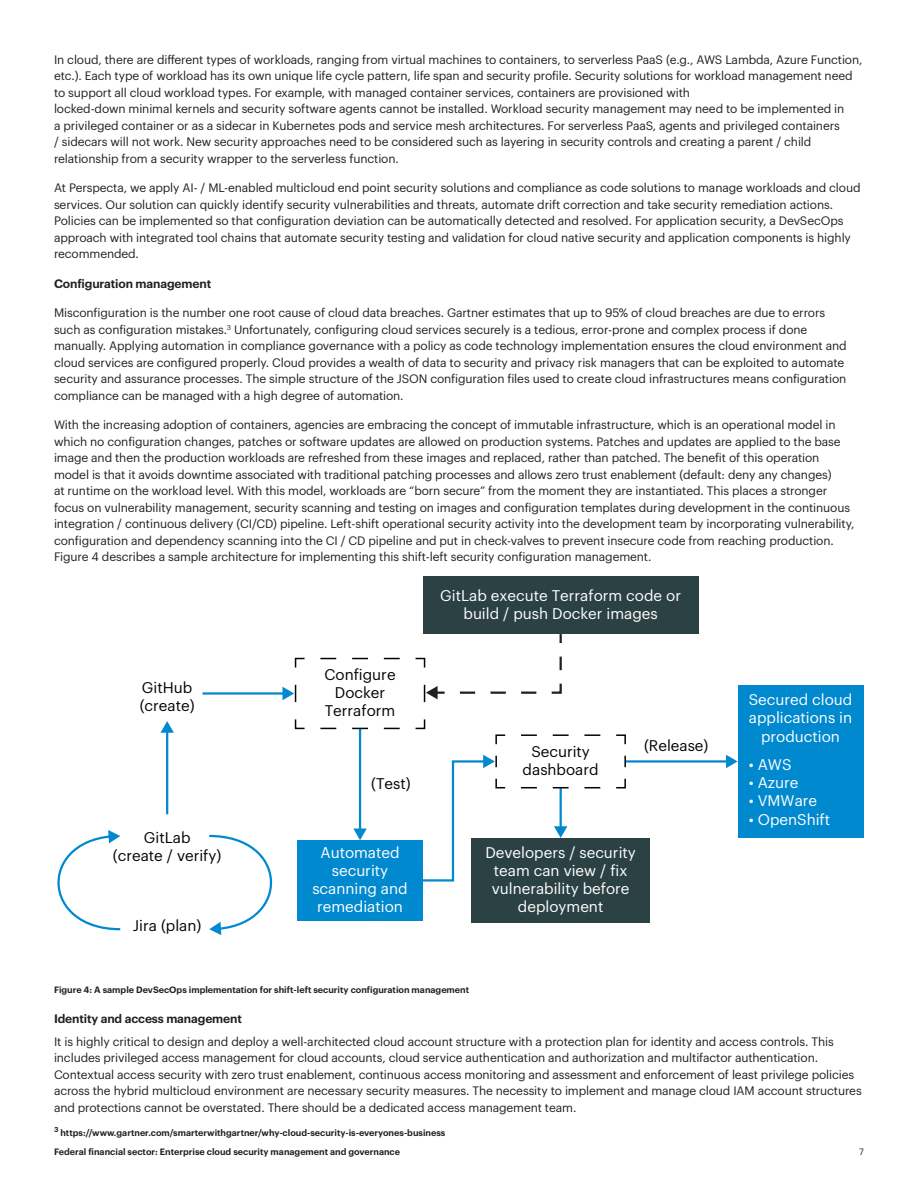
<style>
.page{position:relative;width:918px;height:1188px;background:#fff}
.page>*{position:absolute;margin:0;border:0;box-sizing:border-box;transform-origin:0 0}
.t1{font:15.15px/18.1px "Graphik";color:#fff;text-align:center}
.t2{font:15.15px/18.1px "Graphik";color:#040503;text-align:center}
.Body_Copy_8pt{font:12px/16.5px "Graphik";letter-spacing:-.01em;color:#231f20}
.Body_Copy_8pt-2{font:600 12px "Graphik";letter-spacing:-.01em;color:#231f20}
.Footer_6pt__left_ali{font:600 9px "Graphik";color:#231f20}
.t3{font:9px "Graphik";color:#231f20}
</style>
<div class="page">
<hr style="left:359px;top:728px;width:2px;height:102px;background:#0089cf">
<svg style="left:353px;top:829px;width:14px;height:11px"></svg>
<hr style="left:202px;top:692px;width:82px;height:3px;background:#0089cf">
<hr style="left:166px;top:731px;width:2px;height:83px;background:#0089cf">
<svg style="left:160px;top:721px;width:14px;height:12px"></svg>
<svg style="left:57px;top:830px;width:64px;height:101px"></svg>
<svg style="left:209px;top:834px;width:64px;height:101px"></svg>
<hr style="left:560px;top:788px;width:2px;height:40px;background:#0089cf">
<svg style="left:554px;top:826px;width:13px;height:12px"></svg>
<svg style="left:560px;top:634px;width:2px;height:9px"></svg>
<svg style="left:551px;top:657px;width:11px;height:37px"></svg>
<svg style="left:459px;top:692px;width:77px;height:2px"></svg>
<hr style="left:625px;top:760px;width:103px;height:3px;background:#0089cf">
<svg style="left:726px;top:755px;width:12px;height:13px"></svg>
<svg style="left:521px;top:787px;width:79px;height:1px"></svg>
<svg style="left:521px;top:734px;width:80px;height:2px"></svg>
<svg style="left:616px;top:734px;width:10px;height:11px"></svg>
<svg style="left:616px;top:756px;width:11px;height:33px"></svg>
<svg style="left:320px;top:728px;width:80px;height:1px"></svg>
<svg style="left:294px;top:719px;width:11px;height:11px"></svg>
<svg style="left:282px;top:684px;width:14px;height:18px"></svg>
<svg style="left:294px;top:657px;width:11px;height:11px"></svg>
<svg style="left:320px;top:658px;width:80px;height:1px"></svg>
<svg style="left:415px;top:657px;width:11px;height:11px"></svg>
<svg style="left:424px;top:685px;width:21px;height:18px"></svg>
<div style="left:738px;top:685px;width:125px;height:153px;background:#0089cf"></div>
<div style="left:297px;top:840px;width:126px;height:81px;background:#0089cf"></div>
<div style="left:471px;top:838px;width:179px;height:85px;background:#2b4144"></div>
<svg style="left:415px;top:719px;width:91px;height:163px"></svg>
<div style="left:423px;top:577px;width:275px;height:57px;background:#2b4144"></div>
<p class="Body_Copy_8pt" style="left:54px;top:50px;width:810px">In cloud, there are different types of workloads, ranging from virtual machines to containers, to serverless PaaS (e.g., AWS Lambda, Azure Function, etc.). Each type of workload has its own unique life cycle pattern, life span and security profile. Security solutions for workload management need to support all cloud workload types. For example, with managed container services, containers are provisioned with<br>locked-down minimal kernels and security software agents cannot be installed. Workload security management may need to be implemented in<br>a privileged container or as a sidecar in Kubernetes pods and service mesh architectures. For serverless PaaS, agents and privileged containers<br>/ sidecars will not work. New security approaches need to be considered such as layering in security controls and creating a parent / child relationship from a security wrapper to the serverless function.</p>
<p class="Body_Copy_8pt" style="left:54px;top:179px;width:808px">At Perspecta, we apply AI- / ML-enabled multicloud end point security solutions and compliance as code solutions to manage workloads and cloud services. Our solution can quickly identify security vulnerabilities and threats, automate drift correction and take security remediation actions.<br>Policies can be implemented so that configuration deviation can be automatically detected and resolved. For application security, a DevSecOps approach with integrated tool chains that automate security testing and validation for cloud native security and application components is highly recommended.</p>
<p class="Body_Copy_8pt-2" style="left:54px;top:274px;width:159px">Configuration management</p>
<p class="Body_Copy_8pt" style="left:54px;top:304px;width:794px">Misconfiguration is the number one root cause of cloud data breaches. Gartner estimates that up to 95% of cloud breaches are due to errors such as configuration mistakes.<sup>3</sup> Unfortunately, configuring cloud services securely is a tedious, error-prone and complex process if done manually. Applying automation in compliance governance with a policy as code technology implementation ensures the cloud environment and cloud services are configured properly. Cloud provides a wealth of data to security and privacy risk managers that can be exploited to automate security and assurance processes. The simple structure of the JSON configuration files used to create cloud infrastructures means configuration compliance can be managed with a high degree of automation.</p>
<p class="Body_Copy_8pt" style="left:54px;top:415px;width:802px">With the increasing adoption of containers, agencies are embracing the concept of immutable infrastructure, which is an operational model in which no configuration changes, patches or software updates are allowed on production systems. Patches and updates are applied to the base image and then the production workloads are refreshed from these images and replaced, rather than patched. The benefit of this operation model is that it avoids downtime associated with traditional patching processes and allows zero trust enablement (default: deny any changes)<br>at runtime on the workload level. With this model, workloads are “born secure” from the moment they are instantiated. This places a stronger focus on vulnerability management, security scanning and testing on images and configuration templates during development in the continuous integration / continuous delivery (CI/CD) pipeline. Left-shift operational security activity into the development team by incorporating vulnerability, configuration and dependency scanning into the CI / CD pipeline and put in check-valves to prevent insecure code from reaching production.<br>Figure 4 describes a sample architecture for implementing this shift-left security configuration management.</p>
<p class="t2" style="left:140px;top:677px;width:56px;text-align:left">GitHub (create)</p>
<p class="t2" style="left:113px;top:827px;width:110px">GitLab<br>(create / verify)</p>
<p class="t2" style="left:133px;top:915px;width:70px">Jira (plan)</p>
<p class="t2" style="left:324px;top:664px;width:73px">Configure<br>Docker<br>Terraform</p>
<p class="t2" style="left:371px;top:773px;width:41px">(Test)</p>
<p class="t1" style="left:312px;top:842px;width:97px">Automated security scanning and remediation</p>
<p class="t1" style="left:440px;top:585px;width:242px">GitLab execute Terraform code or build / push Docker images</p>
<p class="t2" style="left:523px;top:741px;width:78px">Security dashboard</p>
<p class="t2" style="left:644px;top:736px;width:66px">(Release)</p>
<p class="t1" style="left:485px;top:842px;width:152px">Developers / security team can view / fix vulnerability before deployment</p>
<p class="Footer_6pt__left_ali" style="left:54px;top:982px;width:417px">Figure 4: A sample DevSecOps implementation for shift-left security configuration management</p>
<p class="t1" style="left:749px;top:689px;width:105px">Secured cloud applications in production</p>
<p class="t1" style="left:749px;top:754px;width:44px">• AWS</p>
<p class="t1" style="left:749px;top:772px;width:51px">• Azure</p>
<p class="t1" style="left:749px;top:791px;width:70px">• VMWare</p>
<p class="t1" style="left:749px;top:809px;width:83px">• OpenShift</p>
<p class="Body_Copy_8pt-2" style="left:54px;top:1009px;width:189px">Identity and access management</p>
<p class="Body_Copy_8pt" style="left:54px;top:1032px;width:809px">It is highly critical to design and deploy a well-architected cloud account structure with a protection plan for identity and access controls. This includes privileged access management for cloud accounts, cloud service authentication and authorization and multifactor authentication.<br>Contextual access security with zero trust enablement, continuous access monitoring and assessment and enforcement of least privilege policies across the hybrid multicloud environment are necessary security measures. The necessity to implement and manage cloud IAM account structures and protections cannot be overstated. There should be a dedicated access management team.</p>
<p class="Footer_6pt__left_ali" style="left:54px;top:1126px;width:393px"><sup>3</sup> https://www.gartner.com/smarterwithgartner/why-cloud-security-is-everyones-business</p>
<p class="Footer_6pt__left_ali" style="left:54px;top:1145px;width:348px">Federal financial sector: Enterprise cloud security management and governance</p>
<p class="t3" style="left:859px;top:1145px;width:6px">7</p>
</div>
